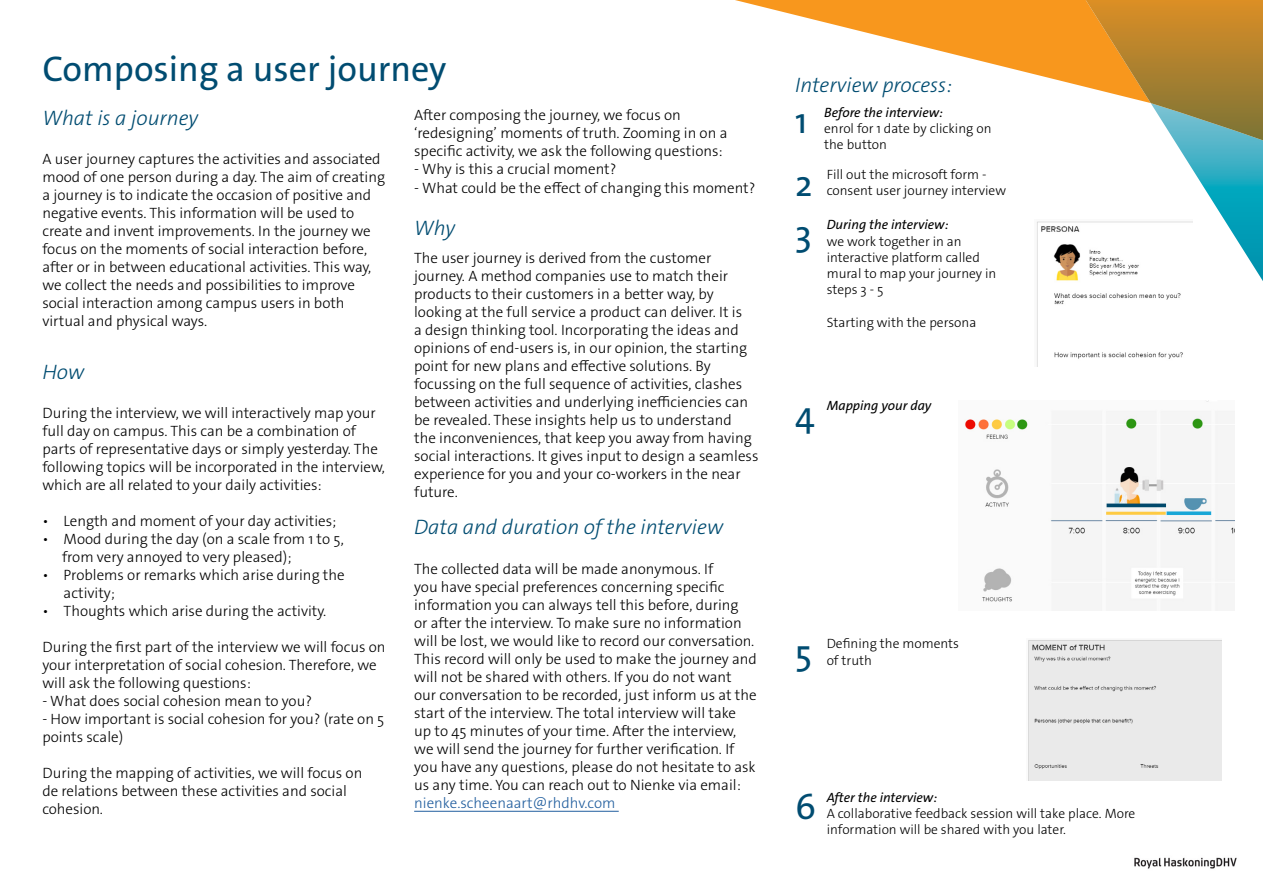
<style>
.page{position:relative;width:1263px;height:893px;background:#fff}
.page>*{position:absolute;margin:0;border:0;box-sizing:border-box;transform-origin:0 0}
.t1{font:36px "The Sans Os F";color:#004c71}
.t2{font:italic 300 21px "The Sans Os F";color:#004c71}
.t3{font:300 15px/18px "The Sans Os F";color:#000}
.t4{font:300 15px "The Sans Os F";color:#215e9e}
.t5{font:300 13.5px/16.2px "The Sans Os F";color:#000}
.t6{font:italic 13.5px "The Sans Os F";color:#000}
</style>
<div class="page">
<svg style="left:735px;top:0;width:528px;height:281px"></svg>
<hr style="left:414px;top:811px;width:205px;height:1px;background:#215e9e">
<img style="left:965px;top:400px;width:270px;height:210px">
<img style="left:1134px;top:857px;width:103px;height:12px">
<img style="left:1034px;top:219px;width:159px;height:147px">
<img style="left:1028px;top:640px;width:194px;height:140px">
<h1 class="t1" style="left:42px;top:45px;width:406px">Composing a user journey</h1>
<h2 class="t2" style="left:42px;top:104px;width:158px">What is a journey</h2>
<p class="t3" style="left:414px;top:107px;width:315px">After composing the journey, we focus on ‘redesigning’ moments of truth. Zooming in on a specific activity, we ask the following questions:</p>
<p class="t3" style="left:414px;top:161px;width:204px">- Why is this a crucial moment?</p>
<p class="t3" style="left:414px;top:179px;width:343px">- What could be the effect of changing this moment?</p>
<p class="t3" style="left:42px;top:150px;width:344px">A user journey captures the activities and associated mood of one person during a day. The aim of creating a journey is to indicate the occasion of positive and negative events. This information will be used to create and invent improvements. In the journey we focus on the moments of social interaction before, after or in between educational activities. This way, we collect the needs and possibilities to improve social interaction among campus users in both virtual and physical ways.</p>
<h2 class="t2" style="left:414px;top:214px;width:43px">Why</h2>
<p class="t3" style="left:414px;top:249px;width:346px">The user journey is derived from the customer journey. A method companies use to match their products to their customers in a better way, by looking at the full service a product can deliver. It is<br>a design thinking tool. Incorporating the ideas and opinions of end-users is, in our opinion, the starting point for new plans and effective solutions. By focussing on the full sequence of activities, clashes between activities and underlying inefficiencies can be revealed. These insights help us to understand<br>the inconveniences, that keep you away from having social interactions. It gives input to design a seamless experience for you and your co-workers in the near future.</p>
<h2 class="t2" style="left:42px;top:358px;width:43px">How</h2>
<p class="t3" style="left:42px;top:404px;width:344px">During the interview, we will interactively map your full day on campus. This can be a combination of parts of representative days or simply yesterday. The following topics will be incorporated in the interview, which are all related to your daily activities:</p>
<p class="t3" style="left:42px;top:512px;width:295px">• Length and moment of your day activities;</p>
<p class="t3" style="left:62px;top:530px;width:283px;text-indent:-20px">• Mood during the day (on a scale from 1 to 5, from very annoyed to very pleased);</p>
<p class="t3" style="left:64px;top:566px;width:283px;text-indent:-21px">• Problems or remarks which arise during the activity;</p>
<p class="t3" style="left:42px;top:602px;width:285px">• Thoughts which arise during the activity.</p>
<p class="t3" style="left:42px;top:638px;width:345px">During the first part of the interview we will focus on your interpretation of social cohesion. Therefore, we will ask the following questions:</p>
<p class="t3" style="left:42px;top:692px;width:271px">- What does social cohesion mean to you?</p>
<p class="t3" style="left:42px;top:710px;width:343px">- How important is social cohesion for you? (rate on 5 points scale)</p>
<p class="t3" style="left:42px;top:764px;width:321px">During the mapping of activities, we will focus on de relations between these activities and social cohesion.</p>
<h2 class="t2" style="left:414px;top:514px;width:310px">Data and duration of the interview</h2>
<p class="t3" style="left:414px;top:560px;width:344px">The collected data will be made anonymous. If<br>you have special preferences concerning specific information you can always tell this before, during<br>or after the interview. To make sure no information will be lost, we would like to record our conversation.<br>This record will only be used to make the journey and will not be shared with others. If you do not want our conversation to be recorded, just inform us at the start of the interview. The total interview will take up to 45 minutes of your time. After the interview, we will send the journey for further verification. If you have any questions, please do not hesitate to ask us any time. You can reach out to Nienke via email:</p>
<p class="t4" style="left:414px;top:793px;width:203px">nienke.scheenaart@rhdhv.com</p>
<h2 class="t2" style="left:795px;top:71px;width:158px">Interview process:</h2>
<h1 class="t1" style="left:795px;top:98px;width:14px">1</h1>
<h1 class="t1" style="left:795px;top:161px;width:19px">2</h1>
<h1 class="t1" style="left:795px;top:211px;width:18px">3</h1>
<p class="t6" style="left:824px;top:103px;width:120px">Before the interview:</p>
<p class="t5" style="left:824px;top:120px;width:169px">enrol for 1 date by clicking on the button</p>
<p class="t5" style="left:827px;top:167px;width:181px">Fill out the microsoft form - consent user journey interview</p>
<p class="t6" style="left:827px;top:216px;width:123px">During the interview:</p>
<p class="t5" style="left:827px;top:233px;width:171px">we work together in an interactive platform called mural to map your journey in steps 3 - 5</p>
<p class="t5" style="left:827px;top:314px;width:151px">Starting with the persona</p>
<h1 class="t1" style="left:795px;top:391px;width:21px">4</h1>
<p class="t6" style="left:827px;top:397px;width:106px">Mapping your day</p>
<h1 class="t1" style="left:795px;top:630px;width:18px">5</h1>
<p class="t5" style="left:827px;top:636px;width:134px">Defining the moments of truth</p>
<h1 class="t1" style="left:795px;top:783px;width:22px">6</h1>
<p class="t6" style="left:827px;top:789px;width:112px">After the interview:</p>
<p class="t5" style="left:827px;top:806px;width:310px">A collaborative feedback session will take place. More information will be shared with you later.</p>
</div>
